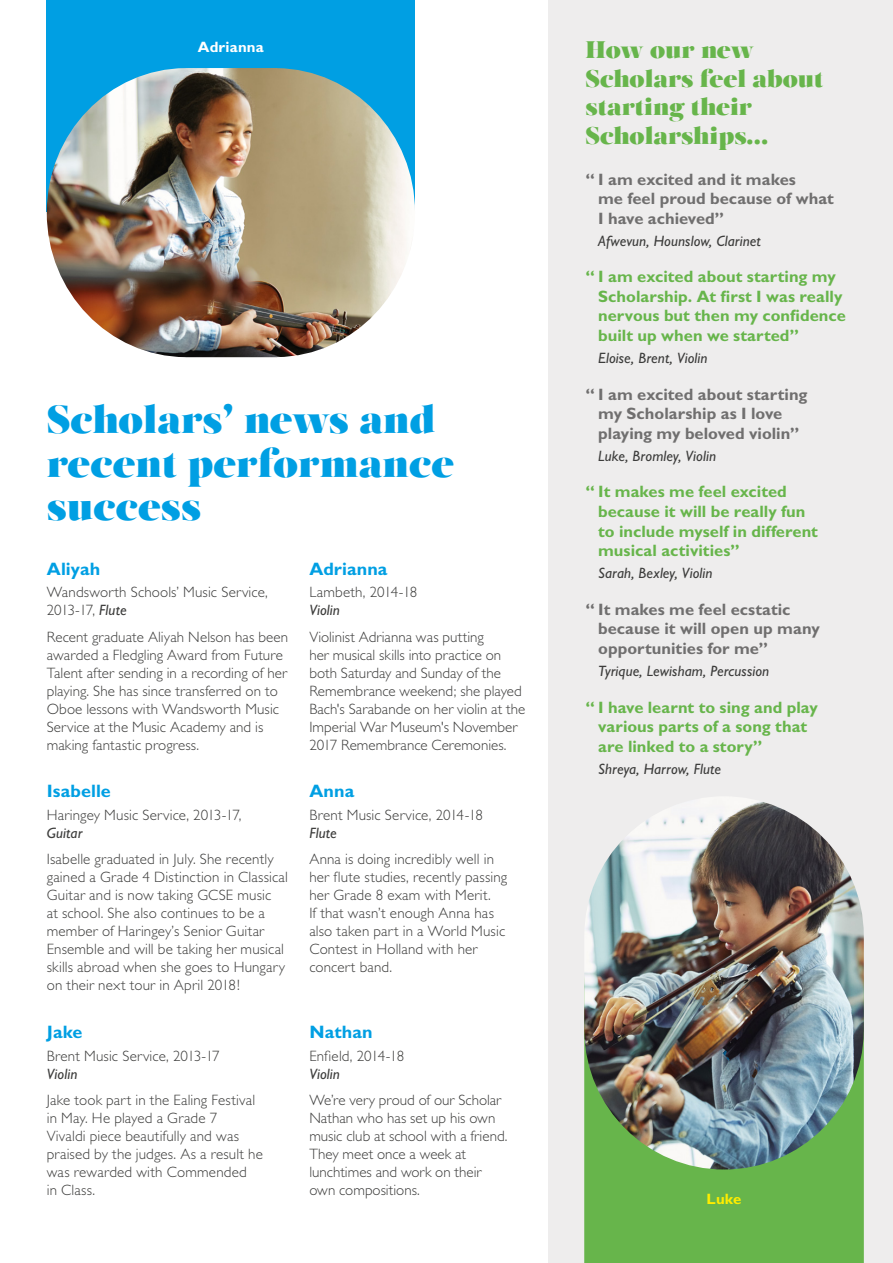
<style>
.page{position:relative;width:893px;height:1263px;background:#fff}
.page>*{position:absolute;margin:0;border:0;box-sizing:border-box;transform-origin:0 0}
.sub{font:39px/43.5px "Salome";color:#009fe3}
.sub-2{font:24px/28.5px "Salome";color:#67b54b}
.case_study_name{font:700 18px "Gill Sans";letter-spacing:.005em;color:#009fe3}
.body{font:700 16.5px/19.5px "Gill Sans";color:#67b54b}
.body-2{font:700 16.5px/19.5px "Gill Sans";color:#706f6f}
.body-3{font:300 15px/18px "Gill Sans";letter-spacing:.005em;color:#3c3c3b}
.body-4{font:italic 15px "Gill Sans";letter-spacing:.01em;color:#3c3c3b}
.case_study_name-2{font:700 15px "Gill Sans";letter-spacing:.01em;color:#fff}
.case_study_name-3{font:700 15px "Gill Sans";color:#ffed00}
.s1{font-weight:400;font-style:italic}
</style>
<div class="page">
<div style="left:549px;top:0;width:344px;height:1263px;background:#eeeded"></div>
<div style="left:47px;top:0;width:368px;height:211px;background:#009fe3"></div>
<div style="left:584px;top:1169px;width:280px;height:94px;background:#67b54b"></div>
<img style="left:584px;top:797px;width:280px;height:372px">
<img style="left:47px;top:68px;width:368px;height:289px">
<p class="case_study_name-2" style="left:198px;top:38px;width:67px">Adrianna</p>
<p class="sub-2" style="left:585px;top:36px;width:239px">How our new<br>Scholars feel about starting their<br>Scholarships…</p>
<p class="body-2" style="left:598px;top:169px;width:237px;text-indent:-13px">“ I am excited and it makes<br>me feel proud because of what<br>I have achieved”</p>
<p class="body-4" style="left:598px;top:232px;width:164px">Afwevun, Hounslow, Clarinet</p>
<p class="body" style="left:598px;top:267px;width:249px;text-indent:-13px">“ I am excited about starting my<br>Scholarship. At first I was really nervous but then my confidence built up when we started”</p>
<p class="body-4" style="left:598px;top:350px;width:111px">Eloise, Brent, Violin</p>
<p class="body-2" style="left:598px;top:384px;width:211px;text-indent:-13px">“ I am excited about starting my Scholarship as I love playing my beloved violin”</p>
<p class="body-4" style="left:598px;top:447px;width:119px">Luke, Bromley, Violin</p>
<p class="body" style="left:598px;top:482px;width:221px;text-indent:-13px">“ It makes me feel excited because it will be really fun to include myself in different musical activities”</p>
<p class="body-4" style="left:598px;top:565px;width:116px">Sarah, Bexley, Violin</p>
<p class="body-2" style="left:598px;top:599px;width:223px;text-indent:-13px">“ It makes me feel ecstatic because it will open up many opportunities for me”</p>
<p class="body-4" style="left:598px;top:662px;width:173px">Tyrique, Lewisham, Percussion</p>
<p class="body" style="left:598px;top:697px;width:221px;text-indent:-13px">“ I have learnt to sing and play various parts of a song that are linked to a story”</p>
<p class="body-4" style="left:598px;top:760px;width:124px">Shreya, Harrow, Flute</p>
<p class="sub" style="left:47px;top:397px;width:409px">Scholars’ news and recent performance success</p>
<p class="case_study_name" style="left:47px;top:558px;width:55px">Aliyah</p>
<p class="body-3" style="left:47px;top:583px;width:223px">Wandsworth Schools’ Music Service,<br>2013-17, <span class="s1">Flute</span></p>
<p class="body-3" style="left:47px;top:628px;width:243px">Recent graduate Aliyah Nelson has been awarded a Fledgling Award from Future Talent after sending in a recording of her playing. She has since transferred on to Oboe lessons with Wandsworth Music Service at the Music Academy and is making fantastic progress.</p>
<p class="case_study_name" style="left:309px;top:558px;width:80px">Adrianna</p>
<p class="body-3" style="left:309px;top:583px;width:109px">Lambeth, 2014-18<br><span class="s1">Violin</span></p>
<p class="body-3" style="left:309px;top:628px;width:217px">Violinist Adrianna was putting<br>her musical skills into practice on both Saturday and Sunday of the<br>Remembrance weekend; she played<br>Bach's Sarabande on her violin at the<br>Imperial War Museum's November<br>2017 Remembrance Ceremonies.</p>
<p class="case_study_name" style="left:47px;top:781px;width:66px">Isabelle</p>
<p class="body-3" style="left:47px;top:806px;width:196px">Haringey Music Service, 2013-17,<br><span class="s1">Guitar</span></p>
<p class="body-3" style="left:47px;top:850px;width:243px">Isabelle graduated in July. She recently gained a Grade 4 Distinction in Classical Guitar and is now taking GCSE music<br>at school. She also continues to be a member of Haringey’s Senior Guitar Ensemble and will be taking her musical skills abroad when she goes to Hungary on their next tour in April 2018!</p>
<p class="case_study_name" style="left:47px;top:1022px;width:37px">Jake</p>
<p class="body-3" style="left:47px;top:1047px;width:174px">Brent Music Service, 2013-17<br><span class="s1">Violin</span></p>
<p class="body-3" style="left:47px;top:1091px;width:218px">Jake took part in the Ealing Festival in May. He played a Grade 7<br>Vivaldi piece beautifully and was praised by the judges. As a result he was rewarded with Commended<br>in Class.</p>
<p class="case_study_name" style="left:309px;top:781px;width:46px">Anna</p>
<p class="body-3" style="left:309px;top:806px;width:175px">Brent Music Service, 2014-18<br><span class="s1">Flute</span></p>
<p class="body-3" style="left:309px;top:850px;width:199px">Anna is doing incredibly well in her flute studies, recently passing her Grade 8 exam with Merit.<br>If that wasn’t enough Anna has also taken part in a World Music<br>Contest in Holland with her concert band.</p>
<p class="case_study_name" style="left:309px;top:1022px;width:65px">Nathan</p>
<p class="body-3" style="left:309px;top:1047px;width:96px">Enfield, 2014-18<br><span class="s1">Violin</span></p>
<p class="body-3" style="left:309px;top:1091px;width:200px">We’re very proud of our Scholar<br>Nathan who has set up his own music club at school with a friend.<br>They meet once a week at lunchtimes and work on their own compositions.</p>
<p class="case_study_name-3" style="left:707px;top:1190px;width:36px">Luke</p>
</div>
